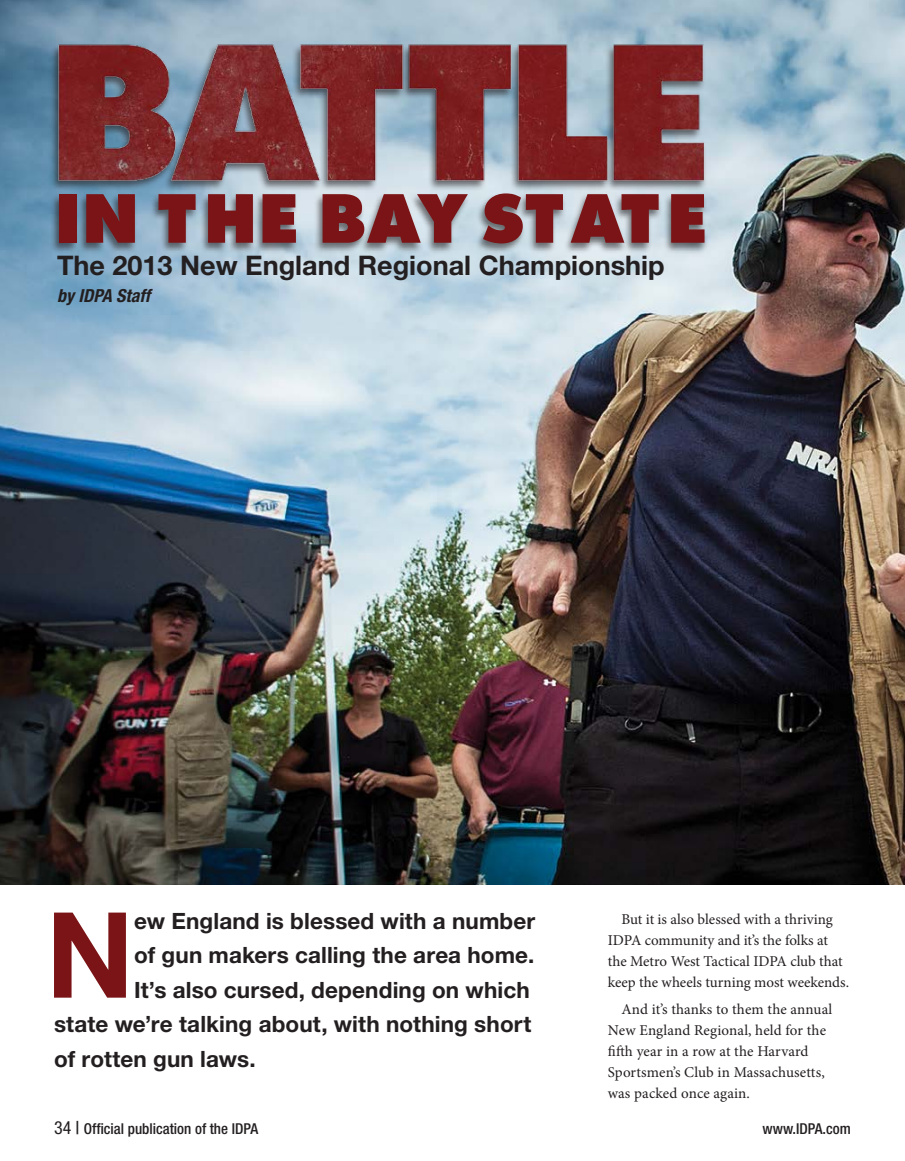
<style>
.page{position:relative;width:905px;height:1161px;background:#fff}
.page>*{position:absolute;margin:0;border:0;box-sizing:border-box;transform-origin:0 0}
.t1{font:700 119.1px "Helvetica Neue LT Std";color:#7b1416}
.t2{font:800 65.7px "Futurist";color:#7b1416}
.t3{font:700 27px "Helvetica Neue LT Std";color:#231f20}
.t4{font:700 22.5px "Helvetica Neue LT Std";letter-spacing:.005em;color:#231f20}
.t5{font:italic 700 condensed 18px "Helvetica Neue LT Std";color:#231f20}
.t6{font:15px/21px "Minion Pro";color:#231f20}
.t7{font:500 condensed 15px "Helvetica Neue LT Std";color:#231f20}
.s1{font-weight:400;font-size:18px}
.s2{font-size:18px}
</style>
<div class="page">
<img style="left:0;top:0;width:904px;height:884px">
<div style="left:50px;top:192px;width:658px;height:62px;background:#231f20;opacity:.6"></div>
<div style="left:50px;top:44px;width:656px;height:146px;background:#231f20;opacity:.6"></div>
<img style="left:57px;top:40px;width:648px;height:144px">
<p class="t2" style="left:54px;top:181px;width:655px">IN THE BAY STATE</p>
<p class="t3" style="left:57px;top:249px;width:609px">The 2013 New England Regional Championship</p>
<p class="t5" style="left:57px;top:285px;width:94px">by IDPA Staff</p>
<p class="t1" style="left:46px;top:882px;width:90px">N</p>
<p class="t4" style="left:134px;top:907px;width:402px">ew England is blessed with a number</p>
<p class="t4" style="left:134px;top:941px;width:401px">of gun makers calling the area home.</p>
<p class="t4" style="left:134px;top:976px;width:397px">It’s also cursed, depending on which</p>
<p class="t4" style="left:54px;top:1010px;width:478px">state we’re talking about, with nothing short</p>
<p class="t4" style="left:54px;top:1045px;width:203px">of rotten gun laws.</p>
<p class="t6" style="left:608px;top:908px;width:243px;text-indent:14px">But it is also blessed with a thriving IDPA community and it’s the folks at the Metro West Tactical IDPA club that keep the wheels turning most weekends.</p>
<p class="t6" style="left:608px;top:999px;width:226px;text-indent:14px">And it’s thanks to them the annual<br>New England Regional, held for the fifth year in a row at the Harvard<br>Sportsmen’s Club in Massachusetts, was packed once again.</p>
<p class="t7" style="left:54px;top:1120px;width:206px"><span class="s1">34</span> <span class="s2">|</span> Official publication of the IDPA</p>
<p class="t7" style="left:762px;top:1120px;width:90px">www.IDPA.com</p>
</div>
